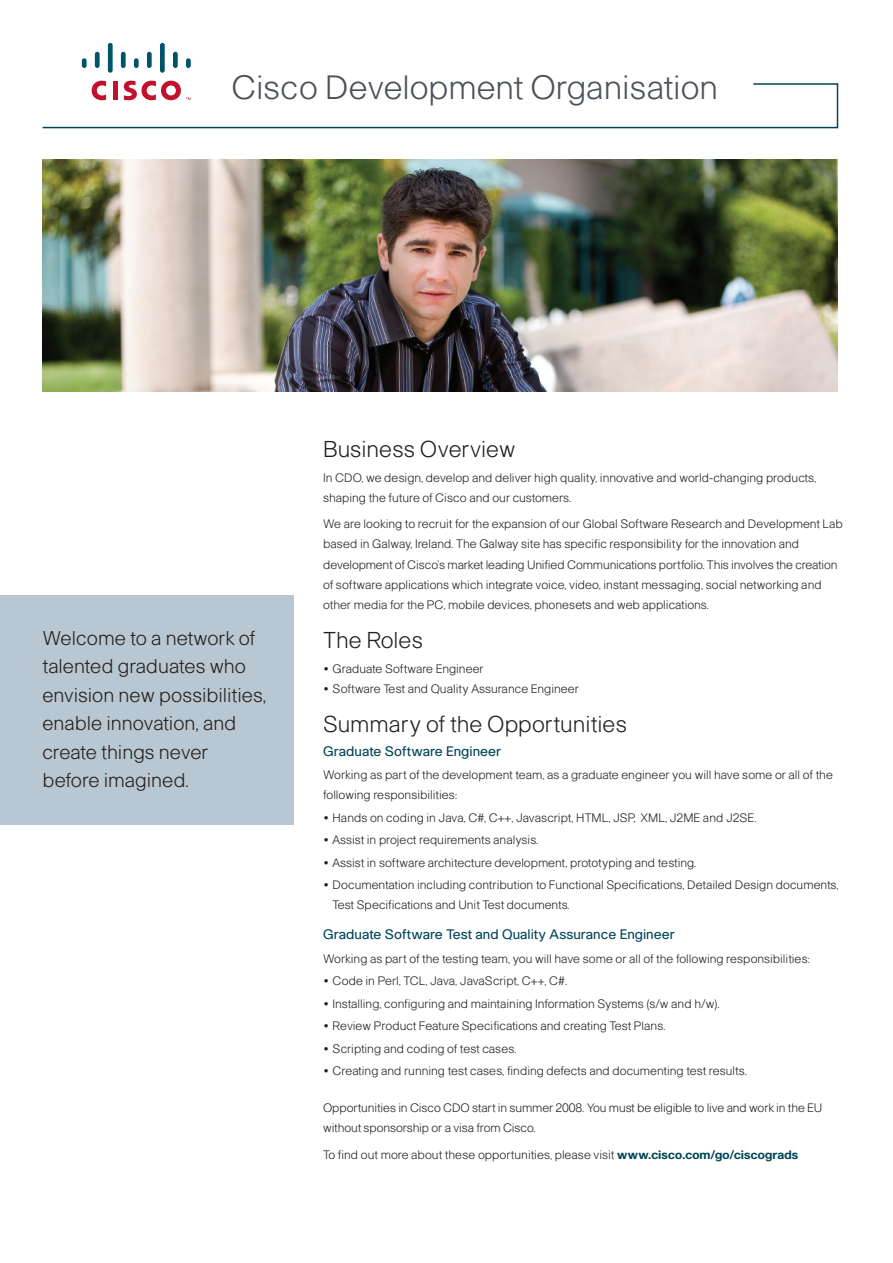
<style>
.page{position:relative;width:893px;height:1263px;background:#fff}
.page>*{position:absolute;margin:0;border:0;box-sizing:border-box;transform-origin:0 0}
.t1{font:300 33px "Cisco";color:#4c5159}
.t2{font:300 22.5px "Cisco";color:#231f20}
.t3{font:300 19.5px/28.5px "Cisco";color:#231f20}
.t4{font:13.5px "Cisco";color:#014558}
.t5{font:300 12px/20.2px "Cisco";color:#231f20}
.s1{font-family:"Siemens Serif SC";font-weight:400;font-style:italic}
.s2{font-weight:700;color:#014558}
</style>
<div class="page">
<img style="left:43px;top:159px;width:795px;height:232px">
<div style="left:0;top:595px;width:293px;height:230px;background:#b8c7d1"></div>
<div style="left:82px;top:58px;width:5px;height:10px;background:#005467;border-radius:2px"></div>
<div style="left:95px;top:52px;width:5px;height:16px;background:#005467;border-radius:2px"></div>
<div style="left:108px;top:43px;width:5px;height:30px;background:#005467;border-radius:2px"></div>
<div style="left:121px;top:52px;width:5px;height:16px;background:#005467;border-radius:2px"></div>
<div style="left:134px;top:58px;width:5px;height:10px;background:#005467;border-radius:2px"></div>
<div style="left:147px;top:52px;width:5px;height:16px;background:#005467;border-radius:2px"></div>
<div style="left:160px;top:43px;width:5px;height:30px;background:#005467;border-radius:2px"></div>
<div style="left:173px;top:52px;width:5px;height:16px;background:#005467;border-radius:2px"></div>
<div style="left:186px;top:58px;width:5px;height:10px;background:#005467;border-radius:2px"></div>
<svg style="left:42px;top:81px;width:797px;height:48px"></svg>
<h1 class="t1" style="left:231px;top:76px;width:488px">Cisco Development Organisation</h1>
<h3 class="t3" style="left:43px;top:626px;width:225px">Welcome to a network of talented graduates who envision new possibilities, enable innovation, and create things never before imagined.</h3>
<h2 class="t2" style="left:323px;top:441px;width:194px">Business Overview</h2>
<p class="t5" style="left:323px;top:468px;width:494px">In CDO, we design, develop and deliver high quality, innovative and world-changing products, shaping the future of Cisco and our customers.</p>
<p class="t5" style="left:323px;top:515px;width:521px">We are looking to recruit for the expansion of our Global Software Research and Development Lab based in Galway, Ireland. The Galway site has specific responsibility for the innovation and development of Cisco’s market leading Unified Communications portfolio. This involves the creation of software applications which integrate voice, video, instant messaging, social networking and other media for the PC, mobile devices, phonesets and web applications.</p>
<h2 class="t2" style="left:323px;top:632px;width:101px">The Roles</h2>
<p class="t5" style="left:323px;top:659px;width:162px"><span class="s1">•</span> Graduate Software Engineer</p>
<p class="t5" style="left:323px;top:680px;width:257px"><span class="s1">•</span> Software Test and Quality Assurance Engineer</p>
<h2 class="t2" style="left:323px;top:716px;width:305px">Summary of the Opportunities</h2>
<p class="t4" style="left:323px;top:746px;width:179px">Graduate Software Engineer</p>
<p class="t5" style="left:323px;top:766px;width:511px">Working as part of the development team, as a graduate engineer you will have some or all of the following responsibilities:</p>
<p class="t5" style="left:323px;top:809px;width:435px"><span class="s1">•</span> Hands on coding in Java, C#, C++, Javascript, HTML, JSP, XML, J2ME and J2SE.</p>
<p class="t5" style="left:323px;top:831px;width:217px"><span class="s1">•</span> Assist in project requirements analysis.</p>
<p class="t5" style="left:323px;top:853px;width:375px"><span class="s1">•</span> Assist in software architecture development, prototyping and testing.</p>
<p class="t5" style="left:333px;top:876px;width:508px;text-indent:-9px"><span class="s1">•</span> Documentation including contribution to Functional Specifications, Detailed Design documents,<br>Test Specifications and Unit Test documents.</p>
<p class="t4" style="left:323px;top:930px;width:353px">Graduate Software Test and Quality Assurance Engineer</p>
<p class="t5" style="left:323px;top:950px;width:488px">Working as part of the testing team, you will have some or all of the following responsibilities:</p>
<p class="t5" style="left:323px;top:972px;width:245px"><span class="s1">•</span> Code in Perl, TCL, Java, JavaScript, C++, C#.</p>
<p class="t5" style="left:323px;top:994px;width:398px"><span class="s1">•</span> Installing, configuring and maintaining Information Systems (s/w and h/w).</p>
<p class="t5" style="left:323px;top:1017px;width:344px"><span class="s1">•</span> Review Product Feature Specifications and creating Test Plans.</p>
<p class="t5" style="left:323px;top:1039px;width:195px"><span class="s1">•</span> Scripting and coding of test cases.</p>
<p class="t5" style="left:323px;top:1062px;width:425px"><span class="s1">•</span> Creating and running test cases, finding defects and documenting test results.</p>
<p class="t5" style="left:323px;top:1099px;width:501px">Opportunities in Cisco CDO start in summer 2008. You must be eligible to live and work in the EU without sponsorship or a visa from Cisco.</p>
<p class="t5" style="left:323px;top:1145px;width:477px">To find out more about these opportunities, please visit <span class="s2">www.cisco.com/go/ciscograds</span></p>
</div>
